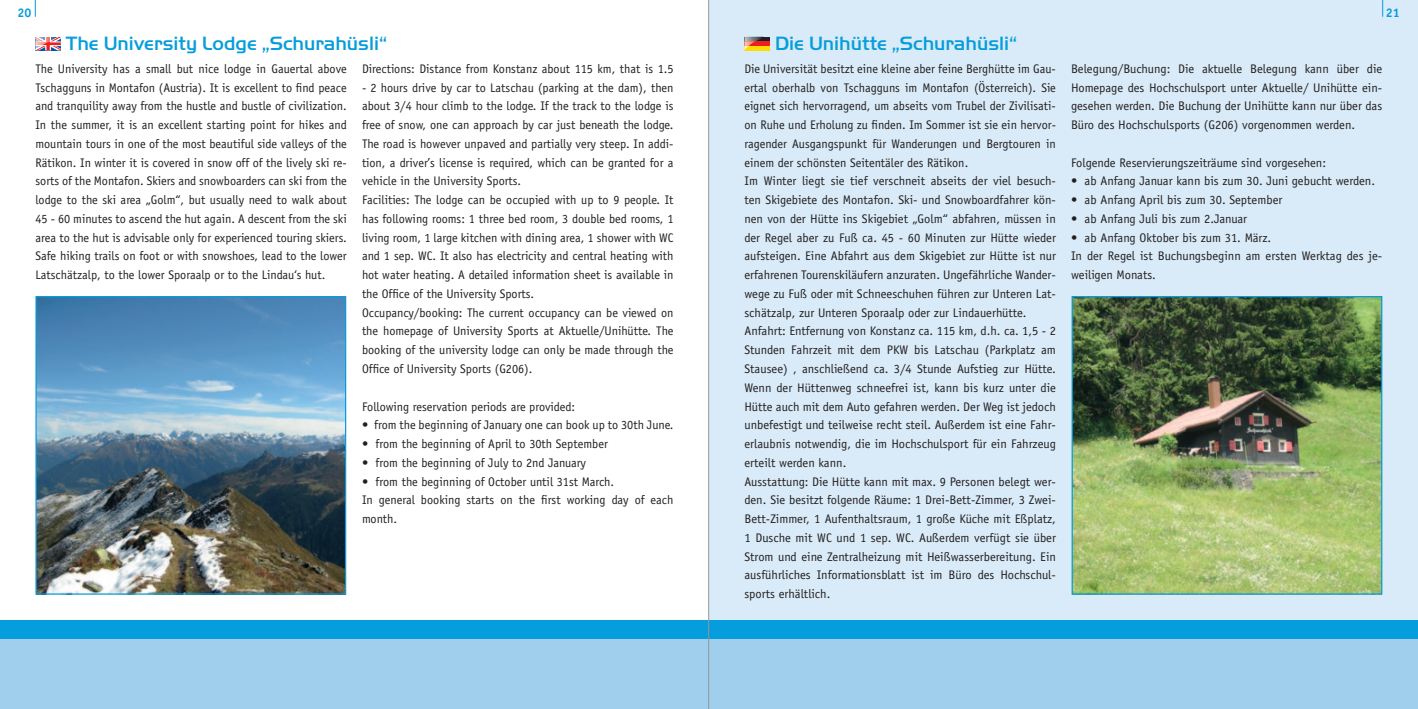
<style>
.page{position:relative;width:1418px;height:709px;background:#fff}
.page>*{position:absolute;margin:0;border:0;box-sizing:border-box;transform-origin:0 0}
.t1{font:500 20px "Handel Gothic EF";color:#069ddc}
.t2{font:12.5px/18.8px "Officina Sans Std";color:#231f20}
.t3{font:700 12.5px "Officina Sans Std";color:#069ddc}
</style>
<div class="page">
<div style="left:709px;top:0;width:708px;height:629px;background:#d9ebf8"></div>
<div style="left:0;top:627px;width:1417px;height:82px;background:#a0cfee"></div>
<div style="left:0;top:619px;width:1417px;height:19px;background:#069ddc"></div>
<svg style="left:35px;top:0;width:1px;height:17px"></svg>
<svg style="left:1382px;top:0;width:1px;height:17px"></svg>
<hr style="left:708px;top:0;width:1px;height:709px;background:#939598">
<hr style="left:744px;top:37px;width:26px;height:4px;background:#231f20">
<hr style="left:744px;top:46px;width:26px;height:4px;background:#ffdc01">
<div style="left:744px;top:41px;width:26px;height:5px;background:#ee1d23"></div>
<img style="left:744px;top:37px;width:18px;height:4px">
<svg style="left:744px;top:41px;width:11px;height:9px"></svg>
<svg style="left:35px;top:37px;width:26px;height:14px"></svg>
<img style="left:37px;top:298px;width:307px;height:294px">
<div style="left:35px;top:296px;width:311px;height:298px;border:1px solid #069ddc"></div>
<img style="left:1073px;top:298px;width:307px;height:294px">
<div style="left:1071px;top:296px;width:311px;height:298px;border:1px solid #069ddc"></div>
<p class="t3" style="left:17px;top:5px;width:15px">20</p>
<p class="t3" style="left:1385px;top:5px;width:15px">21</p>
<h1 class="t1" style="left:66px;top:32px;width:323px">The University Lodge „Schurahüsli“</h1>
<h1 class="t1" style="left:775px;top:32px;width:243px">Die Unihütte „Schurahüsli“</h1>
<p class="t2" style="left:35px;top:59px;width:313px;text-align:justify">The University has a small but nice lodge in Gauertal above Tschagguns in Montafon (Austria). It is excellent to find peace and tranquility away from the hustle and bustle of civilization.<br>In the summer, it is an excellent starting point for hikes and mountain tours in one of the most beautiful side valleys of the Rätikon. In winter it is covered in snow off of the lively ski re&shy;sorts of the Montafon. Skiers and snowboarders can ski from the lodge to the ski area „Golm“, but usually need to walk about 45 - 60 minutes to ascend the hut again. A descent from the ski area to the hut is advisable only for experienced touring skiers.<br>Safe hiking trails on foot or with snowshoes, lead to the lower Latschätzalp, to the lower Sporaalp or to the Lindau‘s hut.</p>
<p class="t2" style="left:362px;top:59px;width:313px">Directions: Distance from Konstanz about 115 km, that is 1.5</p>
<p class="t2" style="left:362px;top:78px;width:313px">- 2 hours drive by car to Latschau (parking at the dam), then about 3/4 hour climb to the lodge. If the track to the lodge is free of snow, one can approach by car just beneath the lodge.<br>The road is however unpaved and partially very steep. In addi&shy;tion, a driver’s license is required, which can be granted for a vehicle in the University Sports.<br>Facilities: The lodge can be occupied with up to 9 people. It has following rooms: 1 three bed room, 3 double bed rooms, 1 living room, 1 large kitchen with dining area, 1 shower with WC and 1 sep. WC. It also has electricity and central heating with hot water heating. A detailed information sheet is available in the Office of the University Sports.<br>Occupancy/booking: The current occupancy can be viewed on the homepage of University Sports at Aktuelle/Unihütte. The booking of the university lodge can only be made through the Office of University Sports (G206).</p>
<p class="t2" style="left:362px;top:397px;width:215px">Following reservation periods are provided:</p>
<p class="t2" style="left:362px;top:415px;width:313px">• from the beginning of January one can book up to 30th June.</p>
<p class="t2" style="left:362px;top:434px;width:247px">• from the beginning of April to 30th September</p>
<p class="t2" style="left:362px;top:453px;width:225px">• from the beginning of July to 2nd January</p>
<p class="t2" style="left:362px;top:472px;width:313px">• from the beginning of October until 31st March.<br>In general booking starts on the first working day of each month.</p>
<p class="t2" style="left:744px;top:59px;width:313px">Die Universität besitzt eine kleine aber feine Berghütte im Gau&shy;ertal oberhalb von Tschagguns im Montafon (Österreich). Sie eignet sich hervorragend, um abseits vom Trubel der Zivilisati&shy;on Ruhe und Erholung zu finden. Im Sommer ist sie ein hervor&shy;ragender Ausgangspunkt für Wanderungen und Bergtouren in einem der schönsten Seitentäler des Rätikon.<br>Im Winter liegt sie tief verschneit abseits der viel besuch&shy;ten Skigebiete des Montafon. Ski- und Snowboardfahrer kön&shy;nen von der Hütte ins Skigebiet „Golm“ abfahren, müssen in der Regel aber zu Fuß ca. 45 - 60 Minuten zur Hütte wieder aufsteigen. Eine Abfahrt aus dem Skigebiet zur Hütte ist nur erfahrenen Tourenskiläufern anzuraten. Ungefährliche Wander&shy;wege zu Fuß oder mit Schneeschuhen führen zur Unteren Lat&shy;schätzalp, zur Unteren Sporaalp oder zur Lindauerhütte.<br>Anfahrt: Entfernung von Konstanz ca. 115 km, d.h. ca. 1,5 - 2<br>Stunden Fahrzeit mit dem PKW bis Latschau (Parkplatz am Stausee) , anschließend ca. 3/4 Stunde Aufstieg zur Hütte.<br>Wenn der Hüttenweg schneefrei ist, kann bis kurz unter die Hütte auch mit dem Auto gefahren werden. Der Weg ist jedoch unbefestigt und teilweise recht steil. Außerdem ist eine Fahr&shy;erlaubnis notwendig, die im Hochschulsport für ein Fahrzeug erteilt werden kann.<br>Ausstattung: Die Hütte kann mit max. 9 Personen belegt wer&shy;den. Sie besitzt folgende Räume: 1 Drei-Bett-Zimmer, 3 Zwei-Bett-Zimmer, 1 Aufenthaltsraum, 1 große Küche mit Eßplatz, 1 Dusche mit WC und 1 sep. WC. Außerdem verfügt sie über Strom und eine Zentralheizung mit Heißwasserbereitung. Ein ausführliches Informationsblatt ist im Büro des Hochschul&shy;sports erhältlich.</p>
<p class="t2" style="left:1070px;top:59px;width:313px;text-align:justify">Belegung/Buchung: Die aktuelle Belegung kann über die Homepage des Hochschulsport unter Aktuelle/ Unihütte ein&shy;gesehen werden. Die Buchung der Unihütte kann nur über das Büro des Hochschulsports (G206) vorgenommen werden.</p>
<p class="t2" style="left:1070px;top:153px;width:256px">Folgende Reservierungszeiträume sind vorgesehen:</p>
<p class="t2" style="left:1070px;top:172px;width:306px">• ab Anfang Januar kann bis zum 30. Juni gebucht werden.</p>
<p class="t2" style="left:1070px;top:190px;width:213px">• ab Anfang April bis zum 30. September</p>
<p class="t2" style="left:1070px;top:209px;width:178px">• ab Anfang Juli bis zum 2.Januar</p>
<p class="t2" style="left:1070px;top:228px;width:313px">• ab Anfang Oktober bis zum 31. März.<br>In der Regel ist Buchungsbeginn am ersten Werktag des je&shy;weiligen Monats.</p>
</div>
